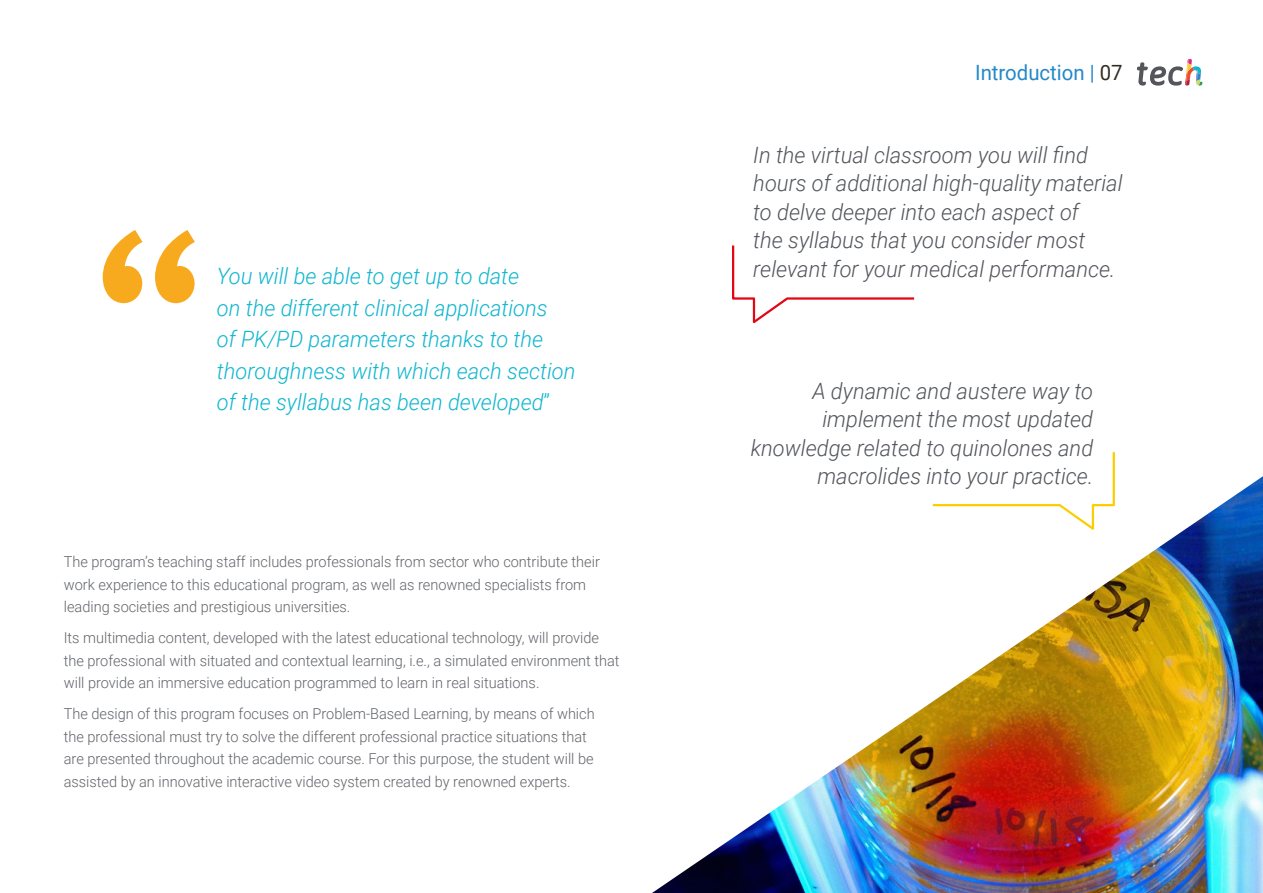
<style>
.page{position:relative;width:1263px;height:893px;background:#fff}
.page>*{position:absolute;margin:0;border:0;box-sizing:border-box;transform-origin:0 0}
.t1{font:italic 300 22.5px/28.5px "Roboto";color:#52555b}
.t2{font:italic 300 22.5px/31.5px "Roboto";color:#0fb6cf}
.t3{font:21px "Roboto";color:#2488c9}
.t4{font:300 15px/22.5px "Roboto";color:#61646a}
.s1{font-style:normal}
.s2{color:#312e20}
</style>
<div class="page">
<svg style="left:103px;top:230px;width:92px;height:73px"></svg>
<img style="left:652px;top:476px;width:611px;height:417px">
<svg style="left:732px;top:245px;width:183px;height:79px"></svg>
<svg style="left:1137px;top:59px;width:65px;height:27px"></svg>
<svg style="left:930px;top:452px;width:186px;height:81px"></svg>
<h1 class="t2" style="left:217px;top:259px;width:360px">You will be able to get up to date<br>on the different clinical applications<br>of PK/PD parameters thanks to the thoroughness with which each section of the syllabus has been developed<span class="s1">”</span></h1>
<p class="t4" style="left:64px;top:550px;width:538px">The program’s teaching staff includes professionals from sector who contribute their work experience to this educational program, as well as renowned specialists from leading societies and prestigious universities.</p>
<p class="t4" style="left:64px;top:626px;width:557px">Its multimedia content, developed with the latest educational technology, will provide the professional with situated and contextual learning, i.e., a simulated environment that will provide an immersive education programmed to learn in real situations.</p>
<p class="t4" style="left:64px;top:702px;width:532px">The design of this program focuses on Problem-Based Learning, by means of which the professional must try to solve the different professional practice situations that are presented throughout the academic course. For this purpose, the student will be assisted by an innovative interactive video system created by renowned experts.</p>
<h2 class="t3" style="left:975px;top:57px;width:149px">Introduction | <span class="s2">07</span></h2>
<h1 class="t1" style="left:753px;top:139px;width:371px">In the virtual classroom you will find hours of additional high-quality material to delve deeper into each aspect of<br>the syllabus that you consider most relevant for your medical performance.</h1>
<h1 class="t1" style="left:751px;top:375px;width:344px;text-align:right">A dynamic and austere way to implement the most updated knowledge related to quinolones and macrolides into your practice.</h1>
</div>
